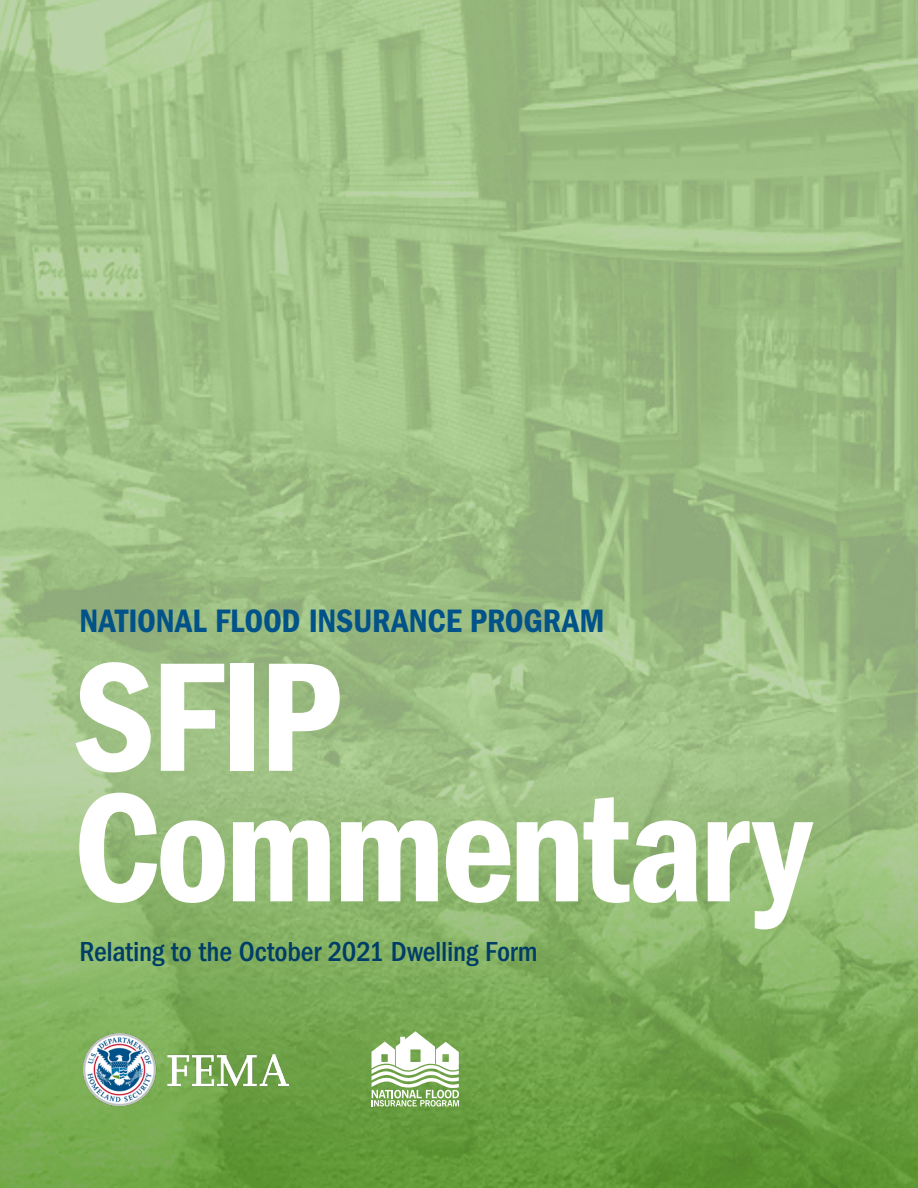
<style>
.page{position:relative;width:918px;height:1188px;background:#fff}
.page>*{position:absolute;margin:0;border:0;box-sizing:border-box;transform-origin:0 0}
.t1{font:160.5px "ITC Franklin Gothic Std Dm Cd";letter-spacing:-.025em;color:#fff}
.t2{font:33.6px "ITC Franklin Gothic Std Dm Cd";letter-spacing:-.005em;color:#005288}
.t3{font:500 condensed 28.5px "ITC Franklin Gothic Std";letter-spacing:-.01em;color:#003d67}
</style>
<div class="page">
<img style="left:0;top:0;width:918px;height:1188px">
<img style="left:84px;top:1033px;width:205px;height:73px">
<svg style="left:372px;top:1031px;width:87px;height:76px"></svg>
<p class="t2" style="left:80px;top:602px;width:527px">NATIONAL FLOOD INSURANCE PROGRAM</p>
<h1 class="t1" style="left:73px;top:626px;width:269px">SFIP</h1>
<h1 class="t1" style="left:73px;top:756px;width:740px">Commentary</h1>
<p class="t3" style="left:80px;top:936px;width:460px">Relating to the October 2021 Dwelling Form</p>
</div>
